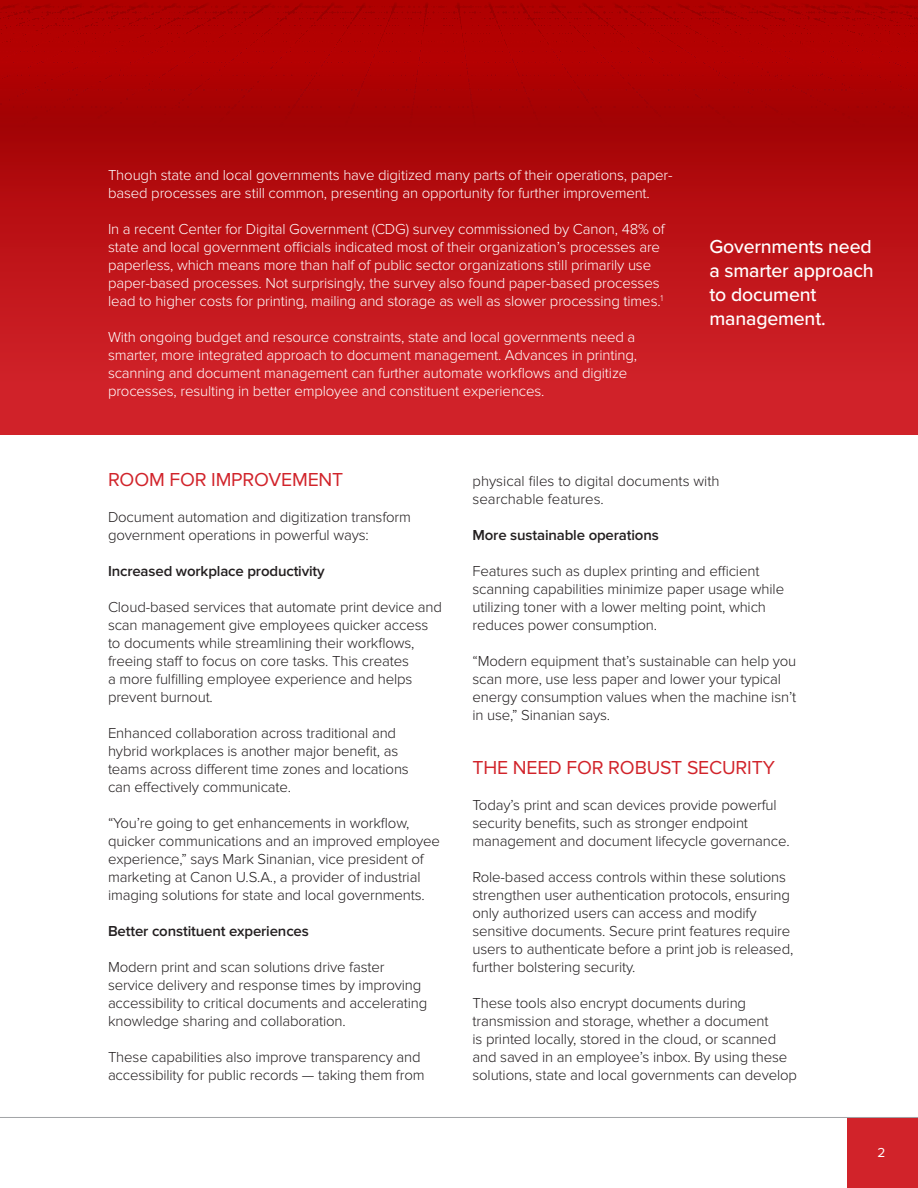
<style>
.page{position:relative;width:918px;height:1188px;background:#fff}
.page>*{position:absolute;margin:0;border:0;box-sizing:border-box;transform-origin:0 0}
.t1{font:500 19.5px/24px "Proxima Nova";letter-spacing:-.01em;color:#fff}
.t2{font:19.5px "Proxima Nova";letter-spacing:-.01em;color:#d1232a}
.t3{font:300 15px/18px "Proxima Nova";letter-spacing:-.01em;color:#231f20}
.t4{font:300 15px/18px "Proxima Nova";letter-spacing:-.01em;color:#fff}
.t5{font:600 15px "Proxima Nova";letter-spacing:-.01em;color:#231f20}
.t6{font:13.5px "Proxima Nova";color:#fff}
</style>
<div class="page">
<div style="left:0;top:0;width:918px;height:434px;background:#ca1d23"></div>
<div style="left:848px;top:1118px;width:70px;height:70px;background:#d1232a"></div>
<div style="left:0;top:0;width:918px;height:246px;background:#b70e12"></div>
<hr style="left:0;top:1117px;width:918px;height:1px;background:#a1a3a6">
<img style="left:0;top:0;width:918px;height:174px">
<p class="t4" style="left:108px;top:166px;width:566px">Though state and local governments have digitized many parts of their operations, paper&shy;based processes are still common, presenting an opportunity for further improvement.</p>
<p class="t4" style="left:108px;top:220px;width:558px">In a recent Center for Digital Government (CDG) survey commissioned by Canon, 48% of state and local government officials indicated most of their organization’s processes are paperless, which means more than half of public sector organizations still primarily use paper-based processes. Not surprisingly, the survey also found paper-based processes lead to higher costs for printing, mailing and storage as well as slower processing times.<sup>1</sup></p>
<p class="t4" style="left:108px;top:328px;width:531px">With ongoing budget and resource constraints, state and local governments need a smarter, more integrated approach to document management. Advances in printing, scanning and document management can further automate workflows and digitize processes, resulting in better employee and constituent experiences.</p>
<p class="t1" style="left:710px;top:234px;width:166px">Governments need a smarter approach to document management.</p>
<p class="t2" style="left:108px;top:468px;width:237px">ROOM FOR IMPROVEMENT</p>
<p class="t3" style="left:108px;top:508px;width:305px">Document automation and digitization transform government operations in powerful ways:</p>
<p class="t5" style="left:108px;top:562px;width:218px">Increased workplace productivity</p>
<p class="t3" style="left:108px;top:598px;width:336px">Cloud-based services that automate print device and scan management give employees quicker access to documents while streamlining their workflows, freeing staff to focus on core tasks. This creates<br>a more fulfilling employee experience and helps prevent burnout.</p>
<p class="t3" style="left:108px;top:724px;width:302px">Enhanced collaboration across traditional and hybrid workplaces is another major benefit, as teams across different time zones and locations can effectively communicate.</p>
<p class="t3" style="left:108px;top:814px;width:334px">“You’re going to get enhancements in workflow, quicker communications and an improved employee experience,” says Mark Sinanian, vice president of marketing at Canon U.S.A., a provider of industrial imaging solutions for state and local governments.</p>
<p class="t5" style="left:108px;top:922px;width:202px">Better constituent experiences</p>
<p class="t3" style="left:108px;top:958px;width:321px">Modern print and scan solutions drive faster service delivery and response times by improving accessibility to critical documents and accelerating knowledge sharing and collaboration.</p>
<p class="t3" style="left:108px;top:1048px;width:318px">These capabilities also improve transparency and accessibility for public records — taking them from</p>
<p class="t3" style="left:472px;top:472px;width:249px">physical files to digital documents with searchable features.</p>
<p class="t5" style="left:472px;top:526px;width:188px">More sustainable operations</p>
<p class="t3" style="left:472px;top:562px;width:313px">Features such as duplex printing and efficient scanning capabilities minimize paper usage while utilizing toner with a lower melting point, which reduces power consumption.</p>
<p class="t3" style="left:472px;top:652px;width:325px">“Modern equipment that’s sustainable can help you scan more, use less paper and lower your typical energy consumption values when the machine isn’t in use,” Sinanian says.</p>
<p class="t2" style="left:472px;top:756px;width:304px">THE NEED FOR ROBUST SECURITY</p>
<p class="t3" style="left:472px;top:796px;width:319px">Today’s print and scan devices provide powerful security benefits, such as stronger endpoint management and document lifecycle governance.</p>
<p class="t3" style="left:472px;top:868px;width:322px">Role-based access controls within these solutions strengthen user authentication protocols, ensuring only authorized users can access and modify sensitive documents. Secure print features require users to authenticate before a print job is released, further bolstering security.</p>
<p class="t3" style="left:472px;top:994px;width:326px">These tools also encrypt documents during transmission and storage, whether a document<br>is printed locally, stored in the cloud, or scanned and saved in an employee’s inbox. By using these solutions, state and local governments can develop</p>
<p class="t6" style="left:878px;top:1144px;width:9px">2</p>
</div>
